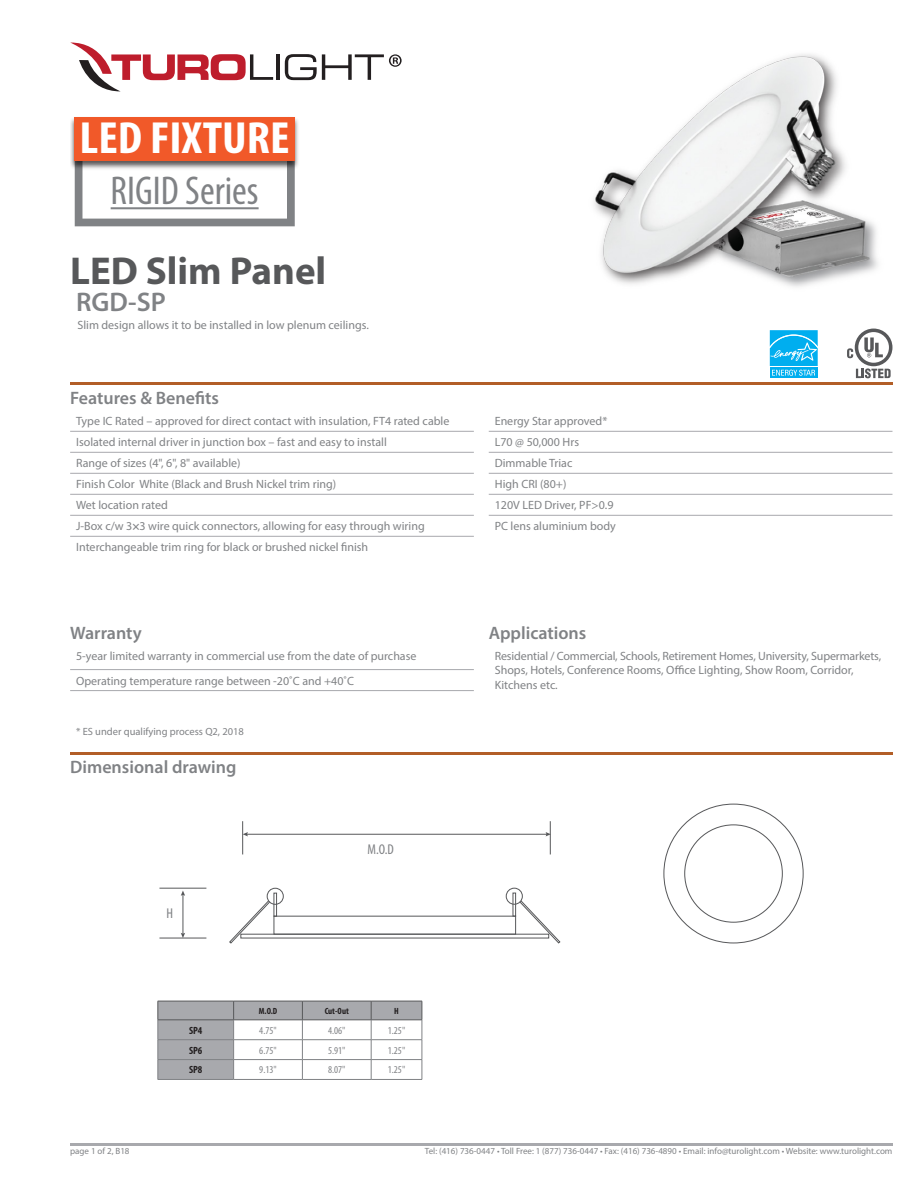
<style>
.page{position:relative;width:918px;height:1188px;background:#fff}
.page>*{position:absolute;margin:0;border:0;box-sizing:border-box;transform-origin:0 0}
.t1{font:700 condensed 45.3px "Myriad Pro";color:#fff;scale:1.09 1}
.t2{font:condensed 40.5px "Myriad Pro";color:#808285}
.t3{font:700 39px "Myriad Pro";color:#57585a}
.t4{font:600 27px "Myriad Pro";color:#808285}
.t5{font:600 18px "Myriad Pro";color:#808285}
.t6{font:condensed 14.25px "Myriad Pro";color:#808285}
.t7{font:12px/21px "Myriad Pro";color:#808285}
.t8{font:condensed 10.5px "Myriad Pro";color:#808285}
.t9{font:10.5px "Myriad Pro";color:#808285}
.t10{font:700 condensed 10.5px "Myriad Pro";color:#231f20}
.t11{font:9px "Myriad Pro";color:#808285}
.t12{font:700 condensed 9px "Myriad Pro";color:#231f20}
.s1{font-weight:700;font-stretch:condensed}
</style>
<div class="page">
<img style="left:594px;top:54px;width:284px;height:275px">
<hr style="left:70px;top:1143px;width:822px;height:2px;background:#a8a9ad">
<hr style="left:70px;top:752px;width:822px;height:2px;background:#b25e27">
<hr style="left:70px;top:431px;width:404px;height:1px;background:#a8a9ad">
<hr style="left:70px;top:452px;width:404px;height:1px;background:#a8a9ad">
<hr style="left:70px;top:473px;width:404px;height:1px;background:#a8a9ad">
<hr style="left:70px;top:494px;width:404px;height:1px;background:#a8a9ad">
<hr style="left:70px;top:515px;width:404px;height:1px;background:#a8a9ad">
<hr style="left:70px;top:536px;width:404px;height:1px;background:#a8a9ad">
<hr style="left:489px;top:431px;width:403px;height:1px;background:#a8a9ad">
<hr style="left:489px;top:452px;width:403px;height:1px;background:#a8a9ad">
<hr style="left:489px;top:473px;width:403px;height:1px;background:#a8a9ad">
<hr style="left:489px;top:494px;width:403px;height:1px;background:#a8a9ad">
<hr style="left:489px;top:515px;width:403px;height:1px;background:#a8a9ad">
<hr style="left:70px;top:669px;width:404px;height:1px;background:#a8a9ad">
<hr style="left:70px;top:690px;width:404px;height:1px;background:#a8a9ad">
<hr style="left:242px;top:821px;width:1px;height:33px;background:#57585a">
<hr style="left:550px;top:821px;width:1px;height:33px;background:#57585a">
<hr style="left:246px;top:834px;width:301px;height:1px;background:#57585a">
<svg style="left:243px;top:832px;width:5px;height:4px"></svg>
<svg style="left:546px;top:832px;width:5px;height:4px"></svg>
<div style="left:241px;top:934px;width:308px;height:4px;border:1px solid #57585a"></div>
<div style="left:274px;top:916px;width:242px;height:18px;border:1px solid #57585a"></div>
<div style="left:513px;top:893px;width:3px;height:23px;border:1px solid #57585a"></div>
<div style="left:506px;top:888px;width:17px;height:17px;border:1px solid #57585a;border-radius:50%"></div>
<svg style="left:519px;top:900px;width:42px;height:44px"></svg>
<div style="left:274px;top:893px;width:3px;height:24px;border:1px solid #57585a"></div>
<div style="left:267px;top:888px;width:17px;height:17px;border:1px solid #57585a;border-radius:50%"></div>
<svg style="left:229px;top:900px;width:41px;height:44px"></svg>
<hr style="left:159px;top:888px;width:47px;height:1px;background:#57585a">
<hr style="left:159px;top:938px;width:47px;height:1px;background:#57585a">
<hr style="left:183px;top:894px;width:1px;height:40px;background:#57585a">
<svg style="left:181px;top:891px;width:4px;height:5px"></svg>
<svg style="left:181px;top:933px;width:4px;height:5px"></svg>
<svg style="left:847px;top:329px;width:45px;height:49px"></svg>
<svg style="left:769px;top:330px;width:49px;height:48px;background:#2bbbf1"></svg>
<hr style="left:769px;top:366px;width:49px;height:1px;background:#fff">
<hr style="left:70px;top:383px;width:822px;height:2px;background:#b25e27">
<svg style="left:75px;top:172px;width:220px;height:54px"></svg>
<img style="left:70px;top:117px;width:228px;height:55px">
<div style="left:75px;top:117px;width:220px;height:43px;background:#f15929"></div>
<hr style="left:111px;top:207px;width:148px;height:2px;background:#808285">
<hr style="left:276px;top:54px;width:4px;height:26px;background:#231f20">
<svg style="left:71px;top:43px;width:202px;height:48px"></svg>
<svg style="left:285px;top:54px;width:117px;height:26px"></svg>
<hr style="left:158px;top:1079px;width:76px;height:1px;background:#808285">
<svg style="left:158px;top:1001px;width:265px;height:78px"></svg>
<hr style="left:302px;top:1001px;width:69px;height:1px;background:#57585a">
<hr style="left:371px;top:1001px;width:51px;height:1px;background:#57585a">
<hr style="left:234px;top:1059px;width:68px;height:1px;background:#808285">
<hr style="left:302px;top:1059px;width:69px;height:1px;background:#808285">
<hr style="left:371px;top:1059px;width:51px;height:1px;background:#808285">
<hr style="left:234px;top:1079px;width:68px;height:1px;background:#808285">
<hr style="left:302px;top:1079px;width:69px;height:1px;background:#808285">
<hr style="left:371px;top:1079px;width:51px;height:1px;background:#808285">
<h1 class="t1" style="left:80px;top:110px;width:194px">LED FIXTURE</h1>
<h2 class="t2" style="left:111px;top:166px;width:149px">RIGID Series</h2>
<h3 class="t3" style="left:70px;top:246px;width:258px">LED Slim Panel</h3>
<h3 class="t4" style="left:76px;top:285px;width:91px">RGD-SP</h3>
<p class="t7" style="left:77px;top:314px;width:293px">Slim design allows it to be installed in low plenum ceilings.</p>
<h3 class="t5" style="left:70px;top:387px;width:150px">Features &amp; Benefits</h3>
<p class="t7" style="left:76px;top:411px;width:375px">Type IC Rated – approved for direct contact with insulation, FT4 rated cable Isolated internal driver in junction box – fast and easy to install<br>Range of sizes (4", 6", 8" available)<br>Finish Color White (Black and Brush Nickel trim ring)<br>Wet location rated<br>J-Box c/w 3<span class="s1">×</span>3 wire quick connectors, allowing for easy through wiring Interchangeable trim ring for black or brushed nickel finish</p>
<p class="t7" style="left:495px;top:411px;width:123px">Energy Star approved*<br>L70 @ 50,000 Hrs<br>Dimmable Triac<br>High CRI (80+)<br>120V LED Driver, PF&gt;0.9<br>PC lens aluminium body</p>
<h3 class="t5" style="left:70px;top:621px;width:73px">Warranty</h3>
<h3 class="t5" style="left:489px;top:621px;width:99px">Applications</h3>
<p class="t7" style="left:76px;top:644px;width:342px;line-height:24.6px">5-year limited warranty in commercial use from the date of purchase<br>Operating temperature range between -20˚C and +40˚C</p>
<p class="t7" style="left:495px;top:649px;width:388px;line-height:14.4px">Residential / Commercial, Schools, Retirement Homes, University, Supermarkets,<br>Shops, Hotels, Conference Rooms, Office Lighting, Show Room, Corridor,<br>Kitchens etc.</p>
<p class="t9" style="left:76px;top:725px;width:169px">* ES under qualifying process Q2, 2018</p>
<h3 class="t5" style="left:70px;top:755px;width:168px">Dimensional drawing</h3>
<p class="t6" style="left:166px;top:905px;width:8px">H</p>
<p class="t6" style="left:368px;top:841px;width:28px">M.O.D</p>
<p class="t12" style="left:259px;top:1005px;width:20px">M.O.D</p>
<p class="t12" style="left:325px;top:1005px;width:26px">Cut-Out</p>
<p class="t12" style="left:394px;top:1005px;width:6px">H</p>
<p class="t10" style="left:189px;top:1024px;width:15px">SP4</p>
<p class="t8" style="left:259px;top:1024px;width:19px">4.75"</p>
<p class="t8" style="left:328px;top:1024px;width:19px">4.06"</p>
<p class="t8" style="left:388px;top:1024px;width:19px">1.25"</p>
<p class="t10" style="left:189px;top:1044px;width:15px">SP6</p>
<p class="t8" style="left:259px;top:1044px;width:19px">6.75"</p>
<p class="t8" style="left:328px;top:1044px;width:19px">5.91"</p>
<p class="t8" style="left:388px;top:1044px;width:19px">1.25"</p>
<p class="t10" style="left:189px;top:1063px;width:15px">SP8</p>
<p class="t8" style="left:259px;top:1064px;width:19px">9.13"</p>
<p class="t8" style="left:328px;top:1064px;width:19px">8.07"</p>
<p class="t8" style="left:388px;top:1064px;width:19px">1.25"</p>
<p class="t11" style="left:70px;top:1145px;width:61px">page 1 of 2, B18</p>
<p class="t11" style="left:425px;top:1145px;width:469px">Tel: (416) 736-0447 • Toll Free: 1 (877) 736-0447 • Fax: (416) 736-4890 • Email: info@turolight.com • Website: www.turolight.com</p>
</div>
